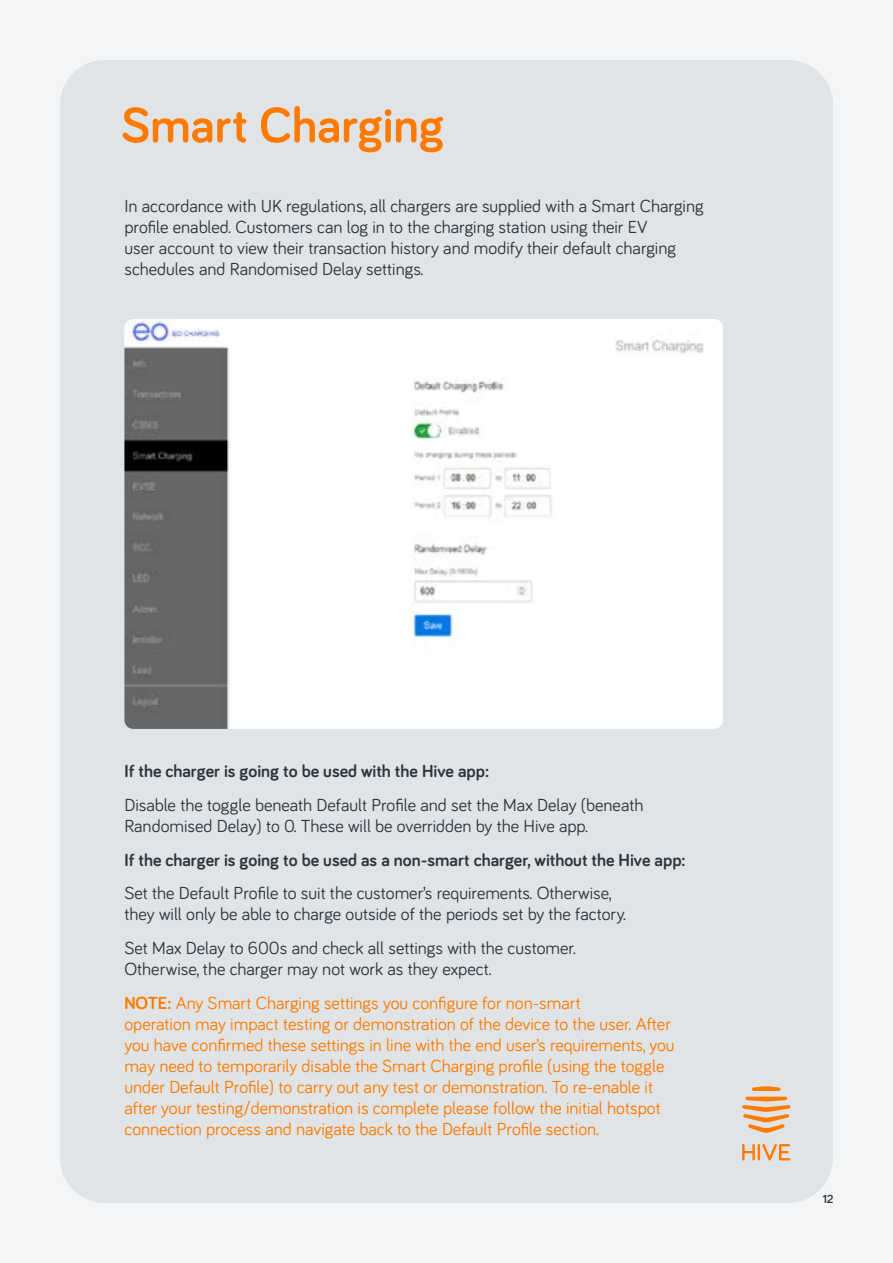
<style>
.page{position:relative;width:893px;height:1263px;background:#f4f5f6}
.page>*{position:absolute;margin:0;border:0;box-sizing:border-box;transform-origin:0 0}
.t1{font:700 50.85px "Bariol";color:#ff7a00}
.t2{font:18px/21px "Bariol";color:#2a353d}
.t3{font:18px/21px "Bariol";color:#ff7a00}
.t4{font:700 18px "Bariol";color:#2a353d}
.t5{font:700 12px "Bariol";color:#2a353d}
.s1{font-weight:700}
</style>
<div class="page">
<div style="left:60px;top:60px;width:773px;height:1143px;background:#e0e4e6;border-radius:45px"></div>
<svg style="left:742px;top:1144px;width:48px;height:16px"></svg>
<svg style="left:742px;top:1086px;width:48px;height:47px"></svg>
<img style="left:124px;top:319px;width:599px;height:410px">
<h1 class="t1" style="left:121px;top:90px;width:325px">Smart Charging</h1>
<p class="t2" style="left:124px;top:195px;width:581px">In accordance with UK regulations, all chargers are supplied with a Smart Charging profile enabled. Customers can log in to the charging station using their EV<br>user account to view their transaction history and modify their default charging schedules and Randomised Delay settings.</p>
<p class="t4" style="left:124px;top:759px;width:366px">If the charger is going to be used with the Hive app:</p>
<p class="t2" style="left:124px;top:793px;width:521px">Disable the toggle beneath Default Profile and set the Max Delay (beneath<br>Randomised Delay) to 0. These will be overridden by the Hive app.</p>
<p class="t4" style="left:124px;top:847px;width:563px">If the charger is going to be used as a non-smart charger, without the Hive app:</p>
<p class="t2" style="left:124px;top:882px;width:503px">Set the Default Profile to suit the customer’s requirements. Otherwise, they will only be able to charge outside of the periods set by the factory.</p>
<p class="t2" style="left:124px;top:937px;width:453px">Set Max Delay to 600s and check all settings with the customer.<br>Otherwise, the charger may not work as they expect.</p>
<p class="t3" style="left:124px;top:991px;width:552px"><span class="s1">NOTE:</span> Any Smart Charging settings you configure for non-smart<br>operation may impact testing or demonstration of the device to the user. After you have confirmed these settings in line with the end user’s requirements, you may need to temporarily disable the Smart Charging profile (using the toggle under Default Profile) to carry out any test or demonstration. To re-enable it after your testing/demonstration is complete please follow the initial hotspot connection process and navigate back to the Default Profile section.</p>
<p class="t5" style="left:823px;top:1191px;width:12px">12</p>
</div>
